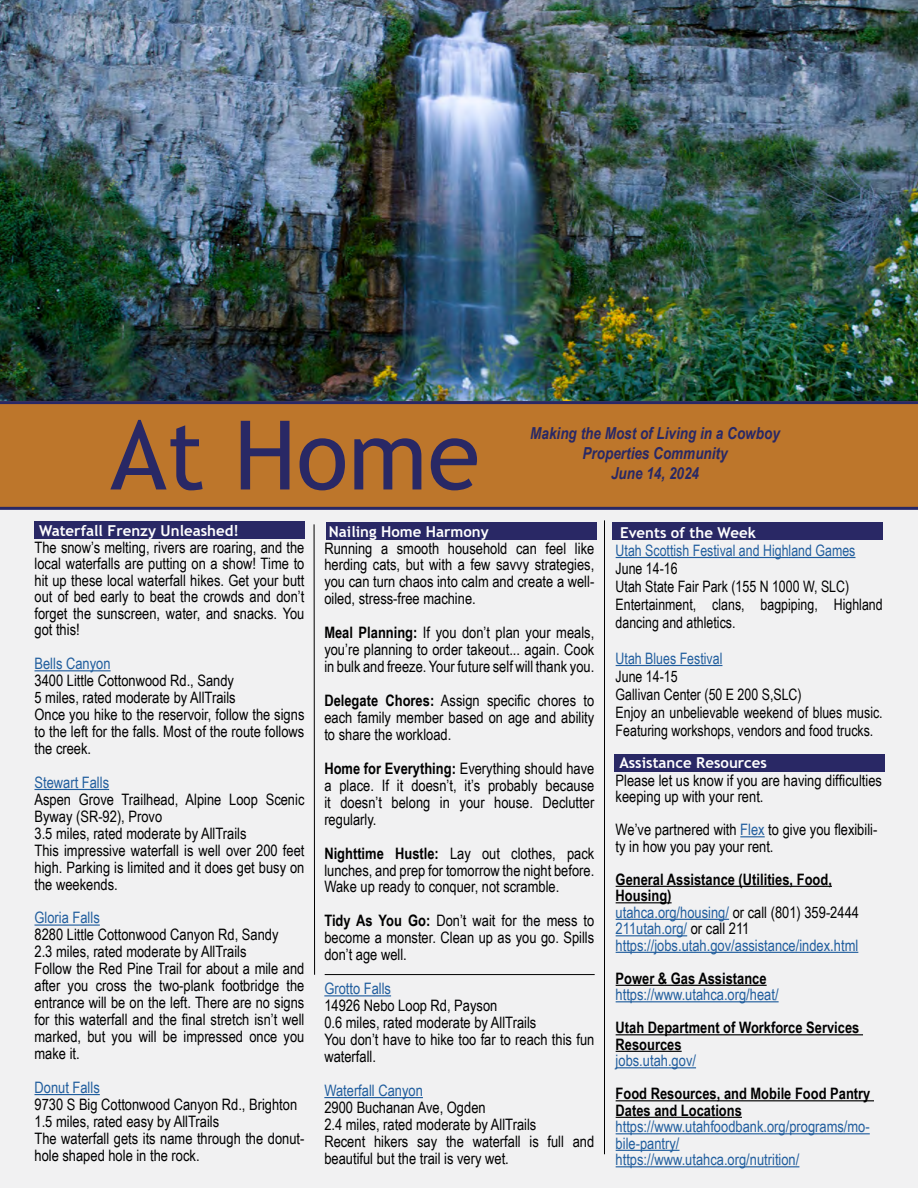
<style>
.page{position:relative;width:918px;height:1188px;background:#fff}
.page>*{position:absolute;margin:0;border:0;box-sizing:border-box;transform-origin:0 0}
.t1{font:96px "Trebuchet MS";color:#292865}
.t2{font:italic 700 16.5px/19.8px "Arial Narrow";color:#292865;text-align:center}
.t3{font:15.75px/17px "Arial Narrow";color:#000}
.t4{font:15.75px/16.5px "Arial Narrow";color:#215e9e}
.t5{font:15.75px/18px "Arial Narrow";color:#000;scale:.96 1}
.t6{font:700 15.75px/16.5px "Arial Narrow";color:#000}
.t7{font:15.75px "Arial Narrow";color:#215e9e;scale:.96 1}
.t8{font:700 15px "Trebuchet MS";color:#fff}
.s1{color:#215e9e}
.s2{font-weight:700;color:#000}
.s3{color:#000}
.s4{font-weight:700}
</style>
<div class="page">
<img style="left:0;top:0;width:918px;height:401px">
<div style="left:0;top:402px;width:918px;height:138px;background:#bd762b"></div>
<div style="left:0;top:508px;width:918px;height:680px;background:#f1f1f2"></div>
<hr style="left:604px;top:520px;width:1px;height:634px;background:#000">
<div style="left:34px;top:522px;width:271px;height:17px;background:#292865"></div>
<hr style="left:0;top:401px;width:918px;height:3px;background:#292865">
<hr style="left:0;top:507px;width:918px;height:3px;background:#292865">
<div style="left:613px;top:523px;width:270px;height:17px;background:#292865"></div>
<hr style="left:616px;top:557px;width:240px;height:1px;background:#215e9e">
<hr style="left:616px;top:665px;width:106px;height:1px;background:#215e9e">
<div style="left:326px;top:523px;width:270px;height:17px;background:#292865"></div>
<svg style="left:314px;top:524px;width:1px;height:451px"></svg>
<div style="left:614px;top:754px;width:270px;height:17px;background:#292865"></div>
<svg style="left:740px;top:836px;width:25px;height:1px"></svg>
<hr style="left:616px;top:886px;width:216px;height:1px;background:#000">
<hr style="left:616px;top:902px;width:56px;height:1px;background:#000">
<hr style="left:616px;top:919px;width:113px;height:1px;background:#215e9e">
<hr style="left:616px;top:935px;width:71px;height:1px;background:#215e9e">
<hr style="left:616px;top:952px;width:242px;height:1px;background:#215e9e">
<hr style="left:616px;top:985px;width:151px;height:1px;background:#000">
<hr style="left:616px;top:1001px;width:163px;height:1px;background:#215e9e">
<hr style="left:616px;top:1034px;width:247px;height:1px;background:#000">
<hr style="left:616px;top:1051px;width:66px;height:1px;background:#000">
<hr style="left:616px;top:1067px;width:80px;height:1px;background:#215e9e">
<hr style="left:616px;top:1100px;width:258px;height:1px;background:#000">
<hr style="left:616px;top:1117px;width:126px;height:1px;background:#000">
<hr style="left:616px;top:1133px;width:254px;height:1px;background:#215e9e">
<hr style="left:616px;top:1150px;width:64px;height:1px;background:#215e9e">
<hr style="left:616px;top:1166px;width:183px;height:1px;background:#215e9e">
<hr style="left:325px;top:974px;width:270px;height:1px;background:#000">
<hr style="left:34px;top:670px;width:77px;height:1px;background:#215e9e">
<hr style="left:34px;top:789px;width:75px;height:1px;background:#215e9e">
<hr style="left:34px;top:925px;width:66px;height:1px;background:#215e9e">
<hr style="left:34px;top:1094px;width:66px;height:1px;background:#215e9e">
<hr style="left:324px;top:995px;width:67px;height:1px;background:#215e9e">
<hr style="left:324px;top:1097px;width:99px;height:1px;background:#215e9e">
<h1 class="t1" style="left:110px;top:395px;width:371px">At Home</h1>
<p class="t2" style="left:530px;top:423px;width:251px">Making the Most of Living in a Cowboy<br>Properties Community<br>June 14, 2024</p>
<p class="t8" style="left:620px;top:523px;width:137px">Events of the Week</p>
<p class="t7" style="left:616px;top:539px;width:251px">Utah Scottish Festival and Highland Games</p>
<p class="t5" style="left:616px;top:559px;width:280px">June 14-16<br>Utah State Fair Park (155 N 1000 W, SLC)<br>Entertainment, clans, bagpiping, Highland dancing and athletics.</p>
<p class="t7" style="left:616px;top:647px;width:113px">Utah Blues Festival</p>
<p class="t5" style="left:616px;top:667px;width:280px">June 14-15<br>Gallivan Center (50 E 200 S,SLC)<br>Enjoy an unbelievable weekend of blues music.<br>Featuring workshops, vendors and food trucks.</p>
<p class="t8" style="left:619px;top:753px;width:149px">Assistance Resources</p>
<p class="t3" style="left:616px;top:771px;width:268px;line-height:16.5px">Please let us know if you are having difficulties keeping up with your rent.</p>
<p class="t3" style="left:616px;top:821px;width:263px;line-height:16.5px">We’ve partnered with <span class="s1">Flex</span> to give you flexibili&shy;ty in how you pay your rent.</p>
<p class="t4" style="left:616px;top:870px;width:245px"><span class="s2">General Assistance (Utilities, Food, Housing)<br></span>utahca.org/housing/ <span class="s3">or call (801) 359-2444<br></span>211utah.org/ <span class="s3">or call 211 </span>https://jobs.utah.gov/assistance/index.html</p>
<p class="t6" style="left:616px;top:969px;width:152px">Power &amp; Gas Assistance</p>
<p class="t4" style="left:616px;top:986px;width:164px">https://www.utahca.org/heat/</p>
<p class="t6" style="left:616px;top:1019px;width:245px">Utah Department of Workforce Services<br>Resources</p>
<p class="t4" style="left:616px;top:1052px;width:82px">jobs.utah.gov/</p>
<p class="t6" style="left:616px;top:1085px;width:256px">Food Resources, and Mobile Food Pantry<br>Dates and Locations</p>
<p class="t4" style="left:616px;top:1118px;width:256px">https://www.utahfoodbank.org/programs/mo&shy;bile-pantry/<br>https://www.utahca.org/nutrition/</p>
<p class="t8" style="left:39px;top:522px;width:201px">Waterfall Frenzy Unleashed!</p>
<p class="t3" style="left:34px;top:538px;width:272px;line-height:16.5px;text-align:justify">The snow’s melting, rivers are roaring, and the local waterfalls are putting on a show! Time to hit up these local waterfall hikes. Get your butt out of bed early to beat the crowds and don’t forget the sunscreen, water, and snacks. You got this!</p>
<p class="t4" style="left:34px;top:655px;width:78px">Bells Canyon</p>
<p class="t3" style="left:34px;top:672px;width:271px">3400 Little Cottonwood Rd., Sandy<br>5 miles, rated moderate by AllTrails<br>Once you hike to the reservoir, follow the signs to the left for the falls. Most of the route follows the creek.</p>
<p class="t4" style="left:34px;top:773px;width:76px">Stewart Falls</p>
<p class="t3" style="left:34px;top:790px;width:272px">Aspen Grove Trailhead, Alpine Loop Scenic Byway (SR-92), Provo<br>3.5 miles, rated moderate by AllTrails<br>This impressive waterfall is well over 200 feet high. Parking is limited and it does get busy on the weekends.</p>
<p class="t4" style="left:34px;top:909px;width:67px">Gloria Falls</p>
<p class="t3" style="left:34px;top:926px;width:271px">8280 Little Cottonwood Canyon Rd, Sandy<br>2.3 miles, rated moderate by AllTrails<br>Follow the Red Pine Trail for about a mile and after you cross the two-plank footbridge the entrance will be on the left. There are no signs for this waterfall and the final stretch isn’t well marked, but you will be impressed once you make it.</p>
<p class="t4" style="left:34px;top:1078px;width:67px">Donut Falls</p>
<p class="t3" style="left:34px;top:1095px;width:271px">9730 S Big Cottonwood Canyon Rd., Brighton 1.5 miles, rated easy by AllTrails<br>The waterfall gets its name through the donut&shy;hole shaped hole in the rock.</p>
<p class="t8" style="left:329px;top:522px;width:161px">Nailing Home Harmony</p>
<p class="t3" style="left:324px;top:539px;width:271px;text-align:justify">Running a smooth household can feel like herding cats, but with a few savvy strategies, you can turn chaos into calm and create a well&shy;oiled, stress-free machine.</p>
<p class="t3" style="left:324px;top:624px;width:271px;text-align:justify"><span class="s4">Meal Planning:</span> If you don’t plan your meals, you’re planning to order takeout... again. Cook in bulk and freeze. Your future self will thank you.</p>
<p class="t3" style="left:324px;top:691px;width:272px;text-align:justify"><span class="s4">Delegate Chores:</span> Assign specific chores to each family member based on age and ability to share the workload.</p>
<p class="t3" style="left:324px;top:759px;width:272px;text-align:justify"><span class="s4">Home for Everything:</span> Everything should have a place. If it doesn’t, it’s probably because it doesn’t belong in your house. Declutter regularly.</p>
<p class="t3" style="left:324px;top:844px;width:271px;text-align:justify"><span class="s4">Nighttime Hustle:</span> Lay out clothes, pack lunches, and prep for tomorrow the night before.<br>Wake up ready to conquer, not scramble.</p>
<p class="t3" style="left:324px;top:912px;width:272px;text-align:justify"><span class="s4">Tidy As You Go:</span> Don’t wait for the mess to become a monster. Clean up as you go. Spills don’t age well.</p>
<p class="t4" style="left:324px;top:980px;width:68px">Grotto Falls</p>
<p class="t3" style="left:324px;top:996px;width:272px">14926 Nebo Loop Rd, Payson<br>0.6 miles, rated moderate by AllTrails<br>You don’t have to hike too far to reach this fun waterfall.</p>
<p class="t4" style="left:324px;top:1081px;width:100px">Waterfall Canyon</p>
<p class="t3" style="left:324px;top:1098px;width:271px">2900 Buchanan Ave, Ogden<br>2.4 miles, rated moderate by AllTrails<br>Recent hikers say the waterfall is full and beautiful but the trail is very wet.</p>
</div>
